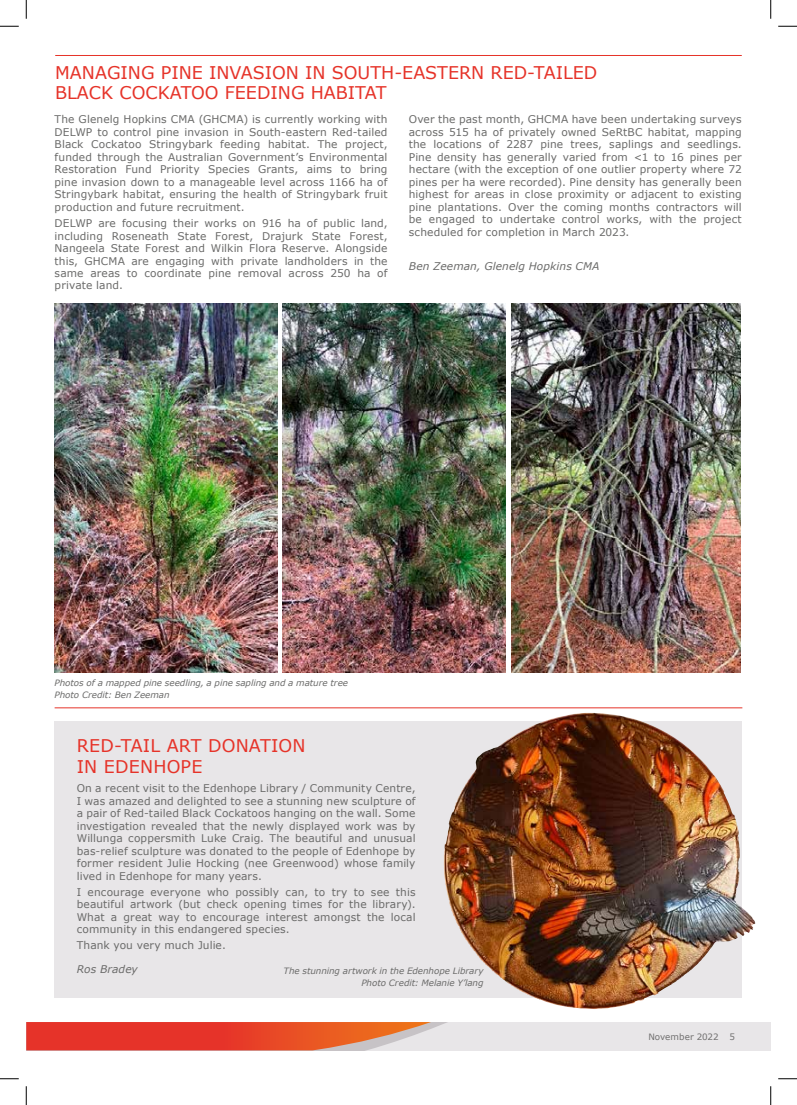
<style>
.page{position:relative;width:797px;height:1105px;background:#fff}
.page>*{position:absolute;margin:0;border:0;box-sizing:border-box;transform-origin:0 0}
.t1{font:17.5px/20px "Verdana";color:#e63329}
.t2{font:10.62px/12.5px "Verdana";letter-spacing:.01em;color:#6b6b6a;text-align:justify}
.t3{font:italic 10.62px "Verdana";letter-spacing:.01em;color:#6b6b6a}
.t4{font:italic 8.75px/11.9px "Verdana";letter-spacing:-.005em;color:#6b6b6a}
.t5{font:8.75px "Verdana";color:#706f6f}
</style>
<div class="page">
<svg style="left:26px;top:1022px;width:744px;height:28px;background:#e6958a"></svg>
<hr style="left:55px;top:55px;width:686px;height:1px;background:#e63329">
<img style="left:54px;top:303px;width:223px;height:369px">
<img style="left:283px;top:303px;width:223px;height:369px">
<img style="left:512px;top:303px;width:228px;height:369px">
<hr style="left:55px;top:707px;width:687px;height:1px;background:#e63329">
<img style="left:55px;top:721px;width:687px;height:276px">
<img style="left:443px;top:713px;width:136px;height:222px">
<svg style="left:0;top:25px;width:19px;height:2px"></svg>
<svg style="left:778px;top:25px;width:19px;height:2px"></svg>
<svg style="left:0;top:1078px;width:19px;height:1px"></svg>
<svg style="left:778px;top:1078px;width:19px;height:1px"></svg>
<svg style="left:25px;top:0;width:2px;height:19px"></svg>
<svg style="left:25px;top:1086px;width:2px;height:19px"></svg>
<svg style="left:770px;top:0;width:1px;height:19px"></svg>
<svg style="left:770px;top:1086px;width:1px;height:19px"></svg>
<h1 class="t1" style="left:55px;top:63px;width:543px">MANAGING PINE INVASION IN SOUTH-EASTERN RED-TAILED<br>BLACK COCKATOO FEEDING HABITAT</h1>
<p class="t2" style="left:55px;top:114px;width:334px">The Glenelg Hopkins CMA (GHCMA) is currently working with DELWP to control pine invasion in South-eastern Red-tailed Black Cockatoo Stringybark feeding habitat. The project, funded through the Australian Government’s Environmental Restoration Fund Priority Species Grants, aims to bring pine invasion down to a manageable level across 1166 ha of Stringybark habitat, ensuring the health of Stringybark fruit production and future recruitment.</p>
<p class="t2" style="left:55px;top:217px;width:334px">DELWP are focusing their works on 916 ha of public land, including Roseneath State Forest, Drajurk State Forest, Nangeela State Forest and Wilkin Flora Reserve. Alongside this, GHCMA are engaging with private landholders in the same areas to coordinate pine removal across 250 ha of private land.</p>
<p class="t2" style="left:409px;top:113px;width:334px">Over the past month, GHCMA have been undertaking surveys across 515 ha of privately owned SeRtBC habitat, mapping the locations of 2287 pine trees, saplings and seedlings.<br>Pine density has generally varied from &lt;1 to 16 pines per hectare (with the exception of one outlier property where 72 pines per ha were recorded). Pine density has generally been highest for areas in close proximity or adjacent to existing pine plantations. Over the coming months contractors will be engaged to undertake control works, with the project scheduled for completion in March 2023.</p>
<p class="t3" style="left:409px;top:260px;width:192px">Ben Zeeman, Glenelg Hopkins CMA</p>
<p class="t4" style="left:55px;top:677px;width:295px">Photos of a mapped pine seedling, a pine sapling and a mature tree<br>Photo Credit: Ben Zeeman</p>
<h1 class="t1" style="left:77px;top:735px;width:230px;line-height:20.6px">RED-TAIL ART DONATION<br>IN EDENHOPE</h1>
<p class="t2" style="left:77px;top:782px;width:340px">On a recent visit to the Edenhope Library / Community Centre, I was amazed and delighted to see a stunning new sculpture of a pair of Red-tailed Black Cockatoos hanging on the wall. Some investigation revealed that the newly displayed work was by Willunga coppersmith Luke Craig. The beautiful and unusual bas-relief sculpture was donated to the people of Edenhope by former resident Julie Hocking (nee Greenwood) whose family lived in Edenhope for many years.</p>
<p class="t2" style="left:77px;top:886px;width:340px">I encourage everyone who possibly can, to try to see this beautiful artwork (but check opening times for the library).<br>What a great way to encourage interest amongst the local community in this endangered species.</p>
<p class="t2" style="left:77px;top:939px;width:151px">Thank you very much Julie.</p>
<p class="t3" style="left:77px;top:962px;width:63px">Ros Bradey</p>
<p class="t4" style="left:283px;top:965px;width:201px;text-align:right">The stunning artwork in the Edenhope Library<br>Photo Credit: Melanie Y’lang</p>
<p class="t5" style="left:648px;top:1031px;width:88px">November 2022 5</p>
</div>
